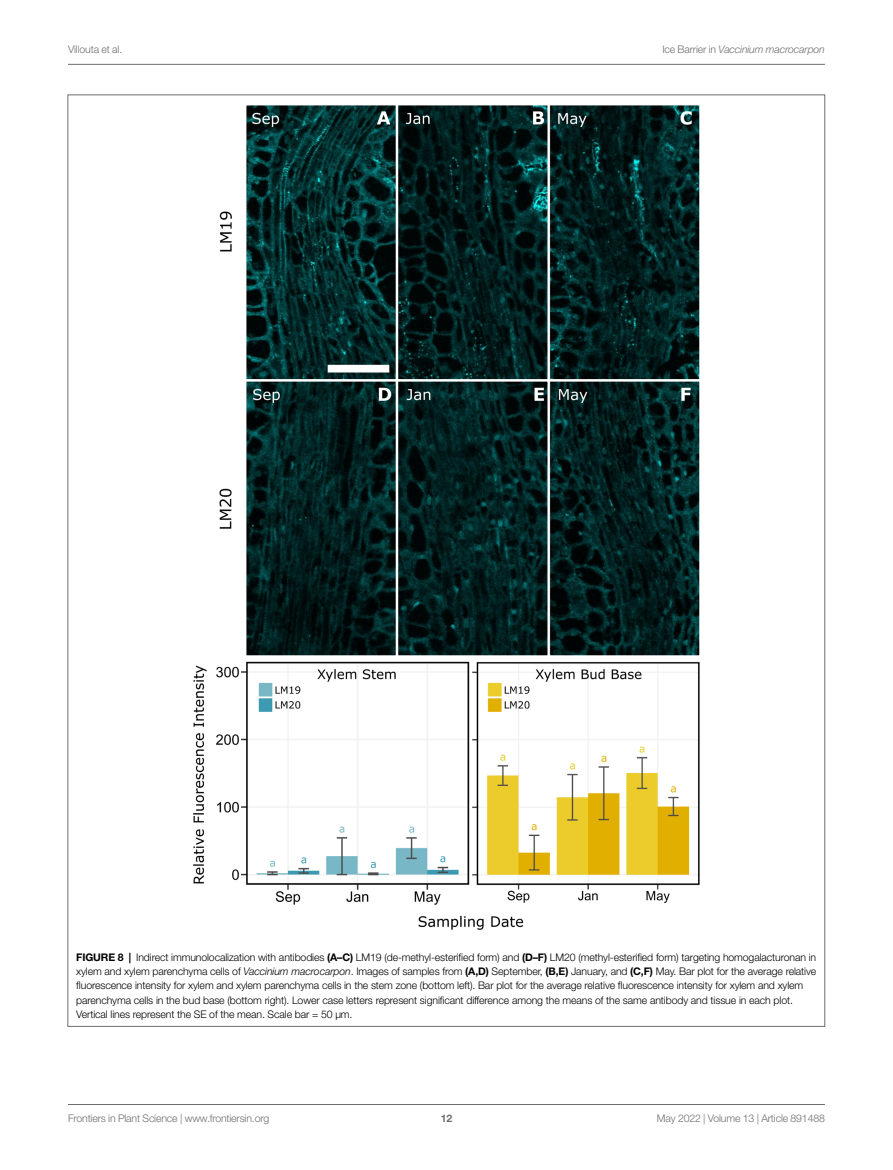
<style>
.page{position:relative;width:893px;height:1170px;background:#fff}
.page>*{position:absolute;margin:0;border:0;box-sizing:border-box;transform-origin:0 0}
.FIG_LEG{font:300 10.5px/14.2px "Helvetica Neue LT Std";letter-spacing:-.01em;color:#000}
.t1{font:300 10.5px "Helvetica Neue LT Std";letter-spacing:-.015em;color:#6d6e71}
.t2{font:italic 300 10.5px "Helvetica Neue LT Std";letter-spacing:-.015em;color:#6d6e71}
.t3{font:700 10.5px "Helvetica Neue LT Std";color:#6d6e71}
.s1{font-style:normal}
.s2{font-weight:700}
.s3{font-style:italic}
</style>
<div class="page">
<hr style="left:68px;top:64px;width:757px;height:1px;background:#6d6e71">
<hr style="left:68px;top:1104px;width:757px;height:1px;background:#6d6e71">
<img style="left:193px;top:105px;width:507px;height:825px">
<p class="t1" style="left:68px;top:42px;width:56px">Villouta et al.</p>
<p class="t2" style="left:662px;top:43px;width:164px"><span class="s1">Ice Barrier in</span> Vaccinium macrocarpon</p>
<p class="FIG_LEG" style="left:76px;top:949px;width:741px"><span class="s2">FIGURE 8 |</span> Indirect immunolocalization with antibodies <span class="s2">(A–C)</span> LM19 (de-methyl-esterified form) and <span class="s2">(D–F)</span> LM20 (methyl-esterified form) targeting homogalacturonan in xylem and xylem parenchyma cells of <span class="s3">Vaccinium macrocarpon</span>. Images of samples from <span class="s2">(A,D)</span> September, <span class="s2">(B,E)</span> January, and <span class="s2">(C,F)</span> May. Bar plot for the average relative fluorescence intensity for xylem and xylem parenchyma cells in the stem zone (bottom left). Bar plot for the average relative fluorescence intensity for xylem and xylem parenchyma cells in the bud base (bottom right). Lower case letters represent significant difference among the means of the same antibody and tissue in each plot.<br>Vertical lines represent the SE of the mean. Scale bar = 50 μm.</p>
<p class="t1" style="left:68px;top:1111px;width:203px">Frontiers in Plant Science | www.frontiersin.org</p>
<p class="t3" style="left:441px;top:1111px;width:13px">12</p>
<p class="t1" style="left:657px;top:1111px;width:169px">May 2022 | Volume 13 | Article 891488</p>
</div>
